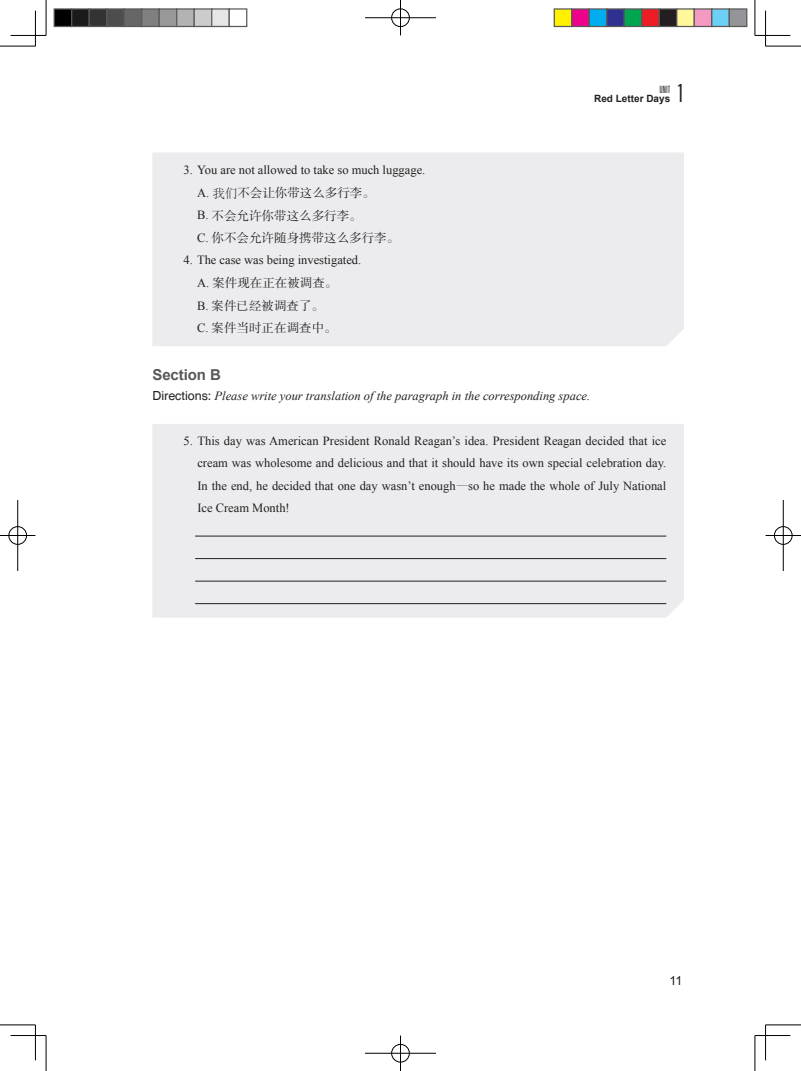
<style>
.page{position:relative;width:801px;height:1071px;background:#fff}
.page>*{position:absolute;margin:0;border:0;box-sizing:border-box;transform-origin:0 0}
.t1{font:300 ultra-condensed 25px "Univers";color:#231f20}
.t2{font:700 15px "Arial";letter-spacing:-.005em;color:#57585a}
.t3{font:12.5px/22.5px "Times New Roman";color:#231f20;text-align:justify}
.t4{font:12.5px/22.5px "FZSSK GBK1 0";color:#231f20}
.t5{font:italic 12.5px "Times New Roman";color:#231f20}
.t6{font:12.5px "Arial";color:#231f20}
.t7{font:700 10px "Arial";color:#231f20}
.t8{font:300 ultra-condensed 10px "Univers";color:#231f20}
.s1{font-family:"Times New Roman"}
.s2{font-family:"Adobe Song Std";font-weight:300}
.s3{font-family:"Helvetica";font-style:normal}
</style>
<div class="page">
<div style="left:152px;top:153px;width:532px;height:193px;background:#ececee"></div>
<div style="left:152px;top:424px;width:532px;height:193px;background:#ececee"></div>
<hr style="left:195px;top:535px;width:471px;height:1px;background:#231f20">
<hr style="left:195px;top:558px;width:471px;height:1px;background:#231f20">
<hr style="left:195px;top:580px;width:471px;height:1px;background:#231f20">
<hr style="left:195px;top:603px;width:471px;height:1px;background:#231f20">
<hr style="left:0;top:46px;width:35px;height:1px;background:#000">
<hr style="left:765px;top:46px;width:36px;height:1px;background:#000">
<hr style="left:0;top:1024px;width:35px;height:1px;background:#000">
<hr style="left:765px;top:1024px;width:36px;height:1px;background:#000">
<hr style="left:46px;top:0;width:1px;height:35px;background:#000">
<hr style="left:46px;top:1035px;width:1px;height:35px;background:#000">
<hr style="left:755px;top:0;width:1px;height:35px;background:#000">
<hr style="left:755px;top:1035px;width:1px;height:35px;background:#000">
<hr style="left:11px;top:35px;width:35px;height:1px;background:#000">
<hr style="left:755px;top:35px;width:35px;height:1px;background:#000">
<hr style="left:11px;top:1034px;width:35px;height:1px;background:#000">
<hr style="left:755px;top:1034px;width:35px;height:1px;background:#000">
<hr style="left:35px;top:11px;width:1px;height:35px;background:#000">
<hr style="left:35px;top:1024px;width:1px;height:35px;background:#000">
<hr style="left:765px;top:11px;width:1px;height:35px;background:#000">
<hr style="left:765px;top:1024px;width:1px;height:35px;background:#000">
<div style="left:391px;top:8px;width:19px;height:19px;border:2px solid #fff;border-radius:50%"></div>
<hr style="left:365px;top:17px;width:71px;height:1px;background:#fff">
<div style="left:391px;top:9px;width:18px;height:18px;border:1px solid #000;border-radius:50%"></div>
<hr style="left:365px;top:18px;width:71px;height:1px;background:#000">
<hr style="left:400px;top:0;width:1px;height:35px;background:#000">
<div style="left:391px;top:1043px;width:19px;height:19px;border:2px solid #fff;border-radius:50%"></div>
<div style="left:391px;top:1043px;width:18px;height:18px;border:1px solid #000;border-radius:50%"></div>
<hr style="left:365px;top:1052px;width:71px;height:1px;background:#000">
<hr style="left:400px;top:1035px;width:1px;height:35px;background:#000">
<div style="left:8px;top:525px;width:19px;height:20px;border:2px solid #fff;border-radius:50%"></div>
<hr style="left:0;top:534px;width:35px;height:2px;background:#fff">
<hr style="left:17px;top:500px;width:1px;height:70px;background:#fff">
<div style="left:9px;top:526px;width:18px;height:18px;border:1px solid #000;border-radius:50%"></div>
<hr style="left:0;top:535px;width:35px;height:1px;background:#000">
<hr style="left:18px;top:500px;width:1px;height:70px;background:#000">
<div style="left:773px;top:525px;width:20px;height:20px;border:2px solid #fff;border-radius:50%"></div>
<hr style="left:765px;top:534px;width:36px;height:2px;background:#fff">
<hr style="left:782px;top:500px;width:2px;height:70px;background:#fff">
<div style="left:774px;top:526px;width:18px;height:18px;border:1px solid #000;border-radius:50%"></div>
<hr style="left:765px;top:535px;width:36px;height:1px;background:#000">
<hr style="left:783px;top:500px;width:1px;height:70px;background:#000">
<div style="left:54px;top:9px;width:18px;height:17px;background:#000"></div>
<div style="left:54px;top:8px;width:18px;height:19px;border:1px solid #595959"></div>
<div style="left:72px;top:9px;width:17px;height:17px;background:#1a1a1a"></div>
<div style="left:71px;top:8px;width:19px;height:19px;border:1px solid #595959"></div>
<div style="left:89px;top:9px;width:18px;height:17px;background:#333"></div>
<div style="left:89px;top:8px;width:18px;height:19px;border:1px solid #595959"></div>
<div style="left:107px;top:9px;width:17px;height:17px;background:#4d4d4d"></div>
<div style="left:106px;top:8px;width:19px;height:19px;border:1px solid #595959"></div>
<div style="left:124px;top:9px;width:18px;height:17px;background:#666"></div>
<div style="left:124px;top:8px;width:18px;height:19px;border:1px solid #595959"></div>
<div style="left:142px;top:9px;width:17px;height:17px;background:#808080"></div>
<div style="left:141px;top:8px;width:19px;height:19px;border:1px solid #595959"></div>
<div style="left:159px;top:9px;width:18px;height:17px;background:#999"></div>
<div style="left:159px;top:8px;width:18px;height:19px;border:1px solid #595959"></div>
<div style="left:177px;top:9px;width:17px;height:17px;background:#b3b3b3"></div>
<div style="left:176px;top:8px;width:19px;height:19px;border:1px solid #595959"></div>
<div style="left:194px;top:9px;width:18px;height:17px;background:#ccc"></div>
<div style="left:194px;top:8px;width:18px;height:19px;border:1px solid #595959"></div>
<div style="left:212px;top:9px;width:17px;height:17px;background:#e6e6e6"></div>
<div style="left:211px;top:8px;width:19px;height:19px;border:1px solid #595959"></div>
<div style="left:229px;top:8px;width:18px;height:19px;border:1px solid #595959"></div>
<div style="left:554px;top:9px;width:18px;height:17px;background:#fff101"></div>
<div style="left:553px;top:8px;width:19px;height:19px;border:1px solid #595959"></div>
<div style="left:572px;top:9px;width:17px;height:17px;background:#ed028c"></div>
<div style="left:571px;top:8px;width:19px;height:19px;border:1px solid #595959"></div>
<div style="left:589px;top:9px;width:18px;height:17px;background:#00aeef"></div>
<div style="left:588px;top:8px;width:19px;height:19px;border:1px solid #595959"></div>
<div style="left:607px;top:9px;width:17px;height:17px;background:#2e3092"></div>
<div style="left:606px;top:8px;width:19px;height:19px;border:1px solid #595959"></div>
<div style="left:624px;top:9px;width:18px;height:17px;background:#00a54f"></div>
<div style="left:623px;top:8px;width:19px;height:19px;border:1px solid #595959"></div>
<div style="left:642px;top:9px;width:17px;height:17px;background:#ee1d23"></div>
<div style="left:641px;top:8px;width:19px;height:19px;border:1px solid #595959"></div>
<div style="left:659px;top:9px;width:18px;height:17px;background:#231f20"></div>
<div style="left:658px;top:8px;width:19px;height:19px;border:1px solid #595959"></div>
<div style="left:677px;top:9px;width:17px;height:17px;background:#fff79a"></div>
<div style="left:676px;top:8px;width:19px;height:19px;border:1px solid #595959"></div>
<div style="left:694px;top:9px;width:18px;height:17px;background:#f499c2"></div>
<div style="left:693px;top:8px;width:19px;height:19px;border:1px solid #595959"></div>
<div style="left:712px;top:9px;width:17px;height:17px;background:#6bcff6"></div>
<div style="left:711px;top:8px;width:19px;height:19px;border:1px solid #595959"></div>
<div style="left:729px;top:9px;width:18px;height:17px;background:#939598"></div>
<div style="left:728px;top:8px;width:19px;height:19px;border:1px solid #595959"></div>
<p class="t8" style="left:659px;top:84px;width:12px">UNIT</p>
<h1 class="t1" style="left:677px;top:80px;width:8px">1</h1>
<p class="t7" style="left:594px;top:92px;width:78px">Red Letter Days</p>
<p class="t3" style="left:184px;top:159px;width:243px">3. You are not allowed to take so much luggage.</p>
<p class="t4" style="left:197px;top:182px;width:204px"><span class="s1">A.</span> <span class="s2">我们</span>不会让你带这么多行李。<br><span class="s1">B.</span> 不会允许你带这么多行李。<br><span class="s1">C.</span> 你不会允许随身携带这么多行李。</p>
<p class="t3" style="left:184px;top:249px;width:179px">4. The case was being investigated.</p>
<p class="t4" style="left:197px;top:272px;width:142px"><span class="s1">A.</span> 案件现在正在被调查。<br><span class="s1">B.</span> 案件已经被调查了。<br><span class="s1">C.</span> 案件当时正在调查中。</p>
<p class="t2" style="left:152px;top:364px;width:70px">Section B</p>
<p class="t5" style="left:152px;top:386px;width:439px"><span class="s3">Directions:</span> Please write your translation of the paragraph in the corresponding space.</p>
<p class="t3" style="left:197px;top:429px;width:470px;text-indent:-14px">5. This day was American President Ronald Reagan’s idea. President Reagan decided that ice cream was wholesome and delicious and that it should have its own special celebration day.<br>In the end, he decided that one day wasn’t enough<span class="s2">—</span>so he made the whole of July National Ice Cream Month!</p>
<p class="t6" style="left:669px;top:972px;width:14px">11</p>
</div>
